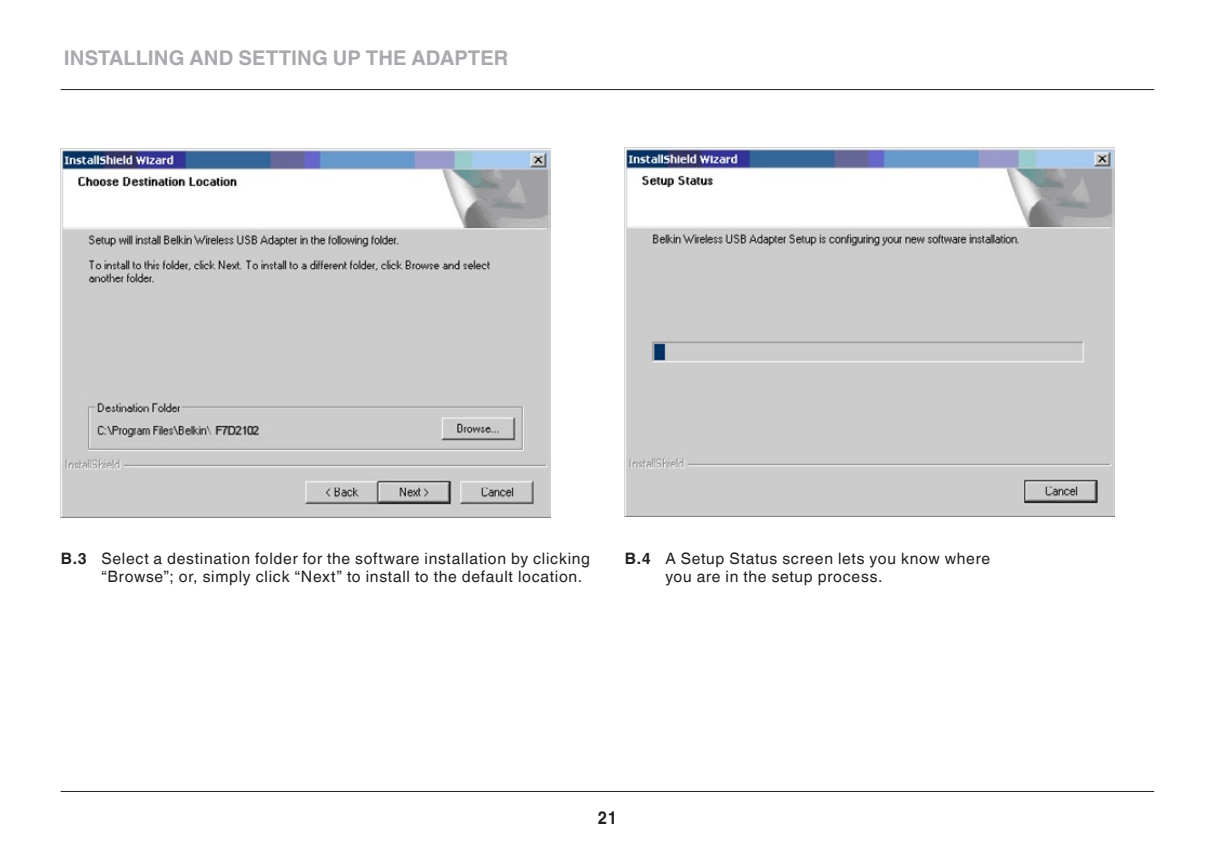
<style>
.page{position:relative;width:1215px;height:852px;background:#fff}
.page>*{position:absolute;margin:0;border:0;box-sizing:border-box;transform-origin:0 0}
.t1{font:700 20.25px "Helvetica World";color:#a8a9ad}
.t2{font:700 18px "Helvetica World";color:#231f20;scale:.9 1}
.t3{font:15.75px/18px "Helvetica World";letter-spacing:.045em;color:#231f20}
.s1{font-weight:700}
</style>
<div class="page">
<hr style="left:61px;top:790px;width:1093px;height:1px;background:#231f20">
<hr style="left:61px;top:89px;width:1093px;height:1px;background:#231f20">
<img style="left:625px;top:147px;width:490px;height:369px">
<img style="left:61px;top:149px;width:490px;height:368px">
<p class="t1" style="left:64px;top:46px;width:189px">INSTALLING AND SETT</p>
<p class="t1" style="left:291px;top:46px;width:177px">ING UP THE ADAPTE</p>
<p class="t1" style="left:494px;top:46px;width:16px">R</p>
<p class="t3" style="left:101px;top:549px;width:490px;text-indent:-40px"><span class="s1">B.3</span> Select a destination folder for the software installation by clicking “Browse”; or, simply click “Next” to install to the default location.</p>
<p class="t3" style="left:665px;top:549px;width:326px;text-indent:-40px"><span class="s1">B.4</span> A Setup Status screen lets you know where you are in the setup process.</p>
<p class="t2" style="left:598px;top:806px;width:23px">21</p>
</div>
